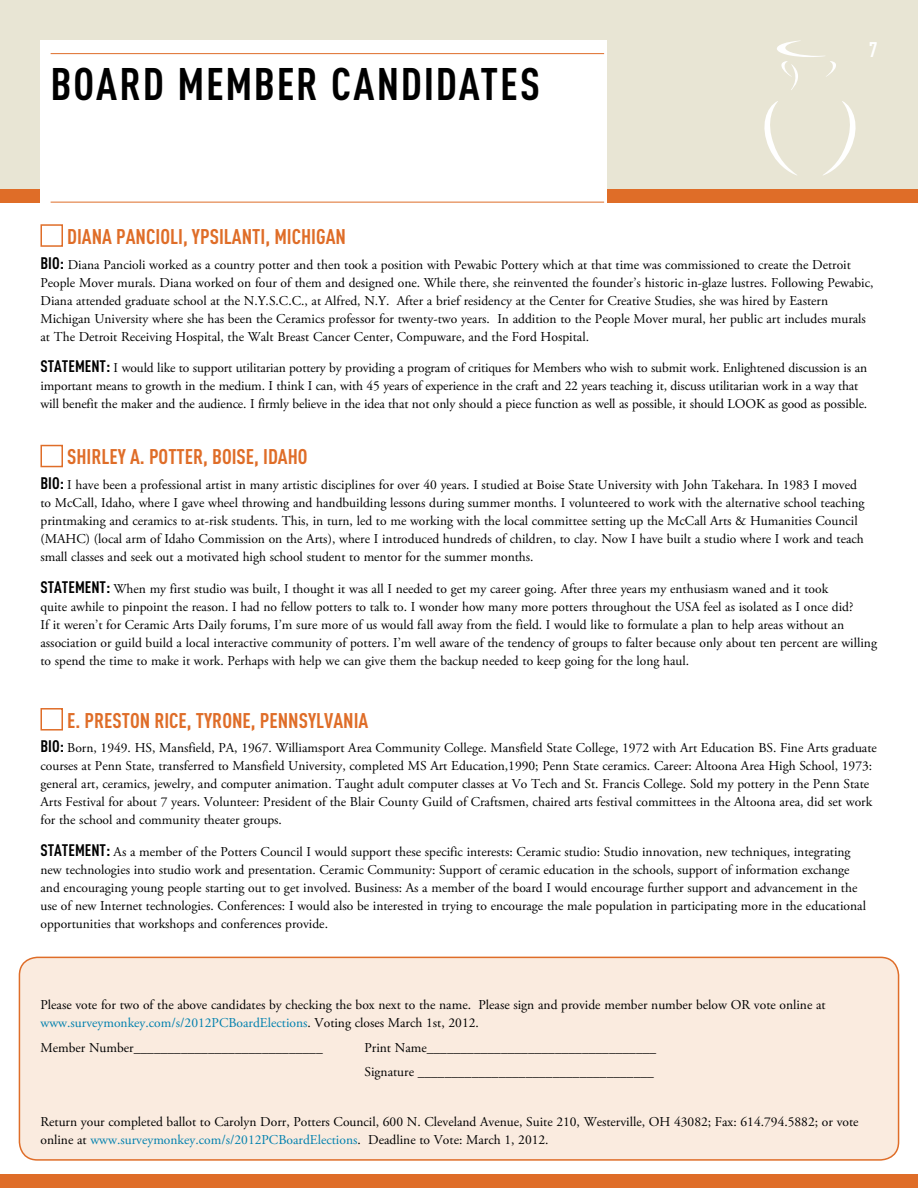
<style>
.page{position:relative;width:918px;height:1188px;background:#fff}
.page>*{position:absolute;margin:0;border:0;box-sizing:border-box;transform-origin:0 0}
.t1{font:700 45px "DIN Cond";letter-spacing:.04em;color:#000}
.t2{font:700 21px "DIN Cond";color:#df6d28}
.t3{font:700 21px "DIN Cond";color:#fff}
.t4{font:700 16.5px "DIN Cond";color:#000}
.t5{font:13.5px/18px "Adobe Garamond Pro";color:#000}
.s1{font-family:"DIN Cond";font-weight:700;font-size:16.5px}
.s2{color:#0080ae}
</style>
<div class="page">
<div style="left:0;top:0;width:918px;height:189px;background:#e8e5d4"></div>
<div style="left:0;top:189px;width:918px;height:13px;background:#df6d28"></div>
<div style="left:0;top:1174px;width:918px;height:14px;background:#df6d28"></div>
<div style="left:19px;top:957px;width:880px;height:203px;background:#faebdf;border-radius:18px"></div>
<div style="left:19px;top:957px;width:880px;height:204px;border:2px solid #df6d28;border-radius:18px"></div>
<div style="left:40px;top:224px;width:23px;height:23px;border:2px solid #df6d28"></div>
<div style="left:40px;top:445px;width:23px;height:22px;border:2px solid #df6d28"></div>
<div style="left:40px;top:708px;width:23px;height:23px;border:2px solid #df6d28"></div>
<div style="left:40px;top:40px;width:568px;height:176px;background:#fff"></div>
<svg style="left:764px;top:41px;width:92px;height:135px"></svg>
<hr style="left:51px;top:53px;width:553px;height:1px;background:#df6d28">
<hr style="left:51px;top:202px;width:553px;height:1px;background:#df6d28">
<h1 class="t1" style="left:51px;top:57px;width:491px">BOARD MEMBER CANDIDATES</h1>
<h2 class="t3" style="left:869px;top:37px;width:10px">7</h2>
<h2 class="t2" style="left:67px;top:224px;width:10px">DIANA</h2>
<h2 class="t2" style="left:116px;top:224px;width:10px">PANCIOLI</h2>
<h2 class="t2" style="left:183px;top:224px;width:18px">, YPSILANTI</h2>
<h2 class="t2" style="left:265px;top:224px;width:19px">, MICHIGAN</h2>
<p class="t5" style="left:40px;top:256px;width:834px"><span class="s1">BIO :</span> Diana Pancioli worked as a country potter and then took a position with Pewabic Pottery which at that time was commissioned to create the Detroit People Mover murals. Diana worked on four of them and designed one. While there, she reinvented the founder’s historic in-glaze lustres. Following Pewabic, Diana attended graduate school at the N.Y.S.C.C., at Alfred, N.Y. After a brief residency at the Center for Creative Studies, she was hired by Eastern Michigan University where she has been the Ceramics professor for twenty-two years. In addition to the People Mover mural, her public art includes murals at The Detroit Receiving Hospital, the Walt Breast Cancer Center, Compuware, and the Ford Hospital.</p>
<p class="t4" style="left:40px;top:356px;width:9px">STATEMENT</p>
<p class="t5" style="left:40px;top:359px;width:828px;text-indent:66px"><span class="s1">:</span> I would like to support utilitarian pottery by providing a program of critiques for Members who wish to submit work. Enlightened discussion is an important means to growth in the medium. I think I can, with 45 years of experience in the craft and 22 years teaching it, discuss utilitarian work in a way that will benefit the maker and the audience. I firmly believe in the idea that not only should a piece function as well as possible, it should LOOK as good as possible.</p>
<h2 class="t2" style="left:67px;top:444px;width:10px">SHIRLEY</h2>
<h2 class="t2" style="left:130px;top:444px;width:29px">A. POTTER</h2>
<h2 class="t2" style="left:203px;top:444px;width:18px">, BOISE</h2>
<h2 class="t2" style="left:254px;top:444px;width:19px">, IDAHO</h2>
<p class="t5" style="left:40px;top:476px;width:825px"><span class="s1">BIO :</span> I have been a professional artist in many artistic disciplines for over 40 years. I studied at Boise State University with John Takehara. In 1983 I moved to McCall, Idaho, where I gave wheel throwing and handbuilding lessons during summer months. I volunteered to work with the alternative school teaching printmaking and ceramics to at-risk students. This, in turn, led to me working with the local committee setting up the McCall Arts &amp; Humanities Council (MAHC) (local arm of Idaho Commission on the Arts), where I introduced hundreds of children, to clay. Now I have built a studio where I work and teach small classes and seek out a motivated high school student to mentor for the summer months.</p>
<p class="t4" style="left:40px;top:577px;width:9px">STATEMENT</p>
<p class="t5" style="left:40px;top:580px;width:838px;text-indent:66px"><span class="s1">:</span> When my first studio was built, I thought it was all I needed to get my career going. After three years my enthusiasm waned and it took<br>quite awhile to pinpoint the reason. I had no fellow potters to talk to. I wonder how many more potters throughout the USA feel as isolated as I once did?<br>If it weren’t for Ceramic Arts Daily forums, I’m sure more of us would fall away from the field. I would like to formulate a plan to help areas without an association or guild build a local interactive community of potters. I’m well aware of the tendency of groups to falter because only about ten percent are willing to spend the time to make it work. Perhaps with help we can give them the backup needed to keep going for the long haul.</p>
<h2 class="t2" style="left:67px;top:707px;width:28px">E. PRESTON</h2>
<h2 class="t2" style="left:154px;top:707px;width:52px">RICE , TYRONE</h2>
<h2 class="t2" style="left:251px;top:707px;width:19px">, PENNSYL</h2>
<h2 class="t2" style="left:324px;top:707px;width:19px">VANIA</h2>
<p class="t5" style="left:40px;top:739px;width:838px"><span class="s1">BIO :</span> Born, 1949. HS, Mansfield, PA, 1967. Williamsport Area Community College. Mansfield State College, 1972 with Art Education BS. Fine Arts graduate courses at Penn State, transferred to Mansfield University, completed MS Art Education,1990; Penn State ceramics. Career: Altoona Area High School, 1973: general art, ceramics, jewelry, and computer animation. Taught adult computer classes at Vo Tech and St. Francis College. Sold my pottery in the Penn State Arts Festival for about 7 years. Volunteer: President of the Blair County Guild of Craftsmen, chaired arts festival committees in the Altoona area, did set work for the school and community theater groups.</p>
<p class="t4" style="left:40px;top:840px;width:9px">STATEMENT</p>
<p class="t5" style="left:40px;top:843px;width:827px;text-indent:66px"><span class="s1">:</span> As a member of the Potters Council I would support these specific interests: Ceramic studio: Studio innovation, new techniques, integrating new technologies into studio work and presentation. Ceramic Community: Support of ceramic education in the schools, support of information exchange and encouraging young people starting out to get involved. Business: As a member of the board I would encourage further support and advancement in the use of new Internet technologies. Conferences: I would also be interested in trying to encourage the male population in participating more in the educational opportunities that workshops and conferences provide.</p>
<p class="t5" style="left:40px;top:996px;width:787px">Please vote for two of the above candidates by checking the box next to the name. Please sign and provide member number below OR vote online at <span class="s2">www.surveymonkey.com/s/2012PCBoardElections</span>. Voting closes March 1st, 2012.</p>
<p class="t5" style="left:40px;top:1039px;width:284px">Member Number____________________________</p>
<p class="t5" style="left:364px;top:1035px;width:293px;line-height:24.8px">Print Name__________________________________<br>Signature ___________________________________</p>
<p class="t5" style="left:40px;top:1113px;width:820px">Return your completed ballot to Carolyn Dorr, Potters Council, 600 N. Cleveland Avenue, Suite 210, Westerville, OH 43082; Fax: 614.794.5882; or vote online at <span class="s2">www.surveymonkey.com/s/2012PCBoardElections</span>. Deadline to Vote: March 1, 2012.</p>
</div>
